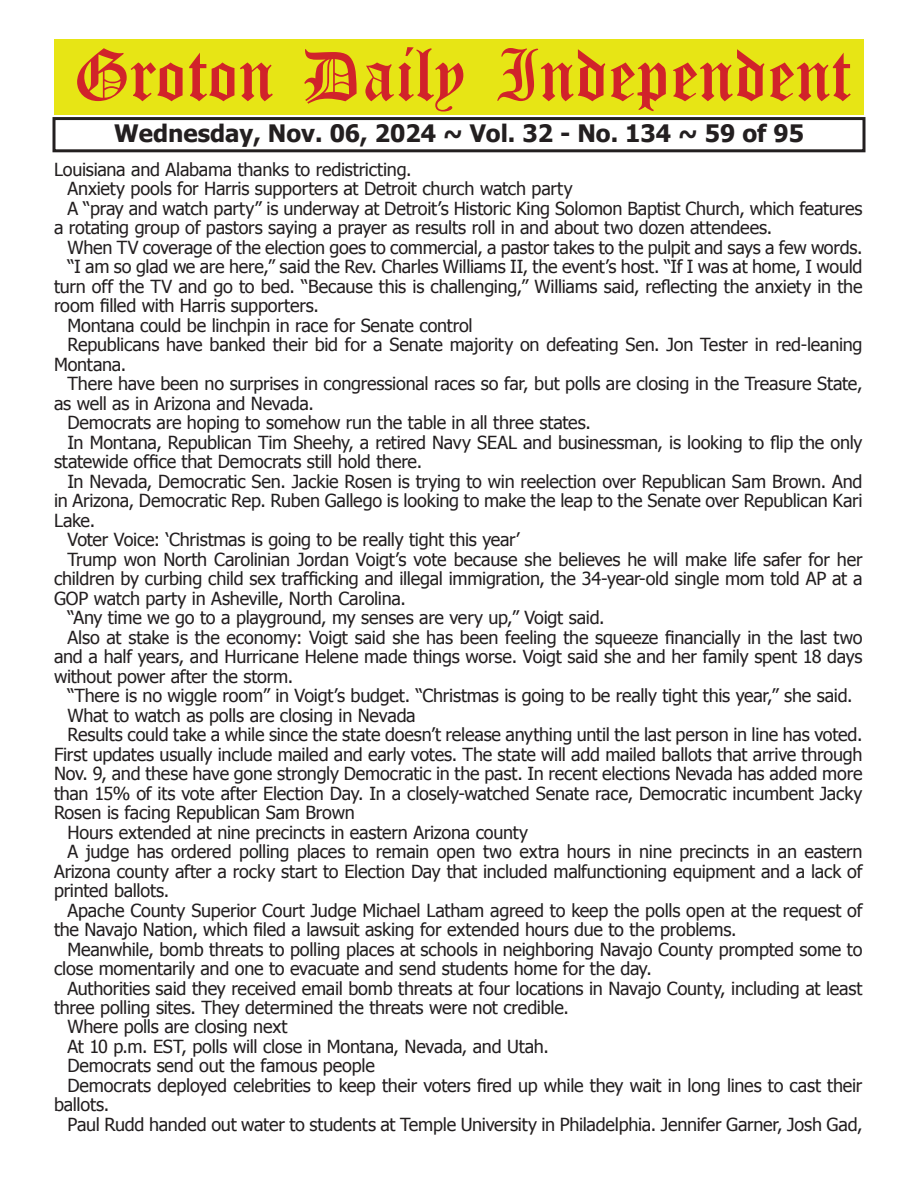
<style>
.page{position:relative;width:918px;height:1188px;background:#fff}
.page>*{position:absolute;margin:0;border:0;box-sizing:border-box;transform-origin:0 0}
.t1{font:54px "Old English Five";color:#d1232a}
.t2{font:700 24px "Tahoma";color:#231f20}
.t3{font:18px "Tahoma";letter-spacing:-.01em;color:#231f20}
</style>
<div class="page">
<div style="left:52px;top:117px;width:814px;height:35px;border:3px solid #231f20"></div>
<div style="left:54px;top:40px;width:810px;height:75px;background:#e7e515"></div>
<h1 class="t1" style="left:73px;top:50px;width:779px">Groton Daily Independent</h1>
<h2 class="t2" style="left:114px;top:116px;width:691px">Wednesday, Nov. 06, 2024 ~ Vol. 32 - No. 134 ~ 59 of 95</h2>
<p class="t3" style="left:54px;top:157px;width:359px">Louisiana and Alabama thanks to redistricting.</p>
<p class="t3" style="left:68px;top:177px;width:507px">Anxiety pools for Harris supporters at Detroit church watch party</p>
<p class="t3" style="left:68px;top:196px;width:797px">A “pray and watch party” is underway at Detroit’s Historic King Solomon Baptist Church, which features</p>
<p class="t3" style="left:54px;top:216px;width:720px">a rotating group of pastors saying a prayer as results roll in and about two dozen attendees.</p>
<p class="t3" style="left:68px;top:235px;width:797px">When TV coverage of the election goes to commercial, a pastor takes to the pulpit and says a few words.</p>
<p class="t3" style="left:68px;top:255px;width:797px">“I am so glad we are here,” said the Rev. Charles Williams II, the event’s host. “If I was at home, I would</p>
<p class="t3" style="left:54px;top:274px;width:810px">turn off the TV and go to bed. “Because this is challenging,” Williams said, reflecting the anxiety in the</p>
<p class="t3" style="left:54px;top:294px;width:267px">room filled with Harris supporters.</p>
<p class="t3" style="left:68px;top:313px;width:407px">Montana could be linchpin in race for Senate control</p>
<p class="t3" style="left:68px;top:333px;width:797px">Republicans have banked their bid for a Senate majority on defeating Sen. Jon Tester in red-leaning</p>
<p class="t3" style="left:54px;top:352px;width:74px">Montana.</p>
<p class="t3" style="left:68px;top:372px;width:797px">There have been no surprises in congressional races so far, but polls are closing in the Treasure State,</p>
<p class="t3" style="left:54px;top:391px;width:261px">as well as in Arizona and Nevada.</p>
<p class="t3" style="left:68px;top:411px;width:525px">Democrats are hoping to somehow run the table in all three states.</p>
<p class="t3" style="left:68px;top:430px;width:797px">In Montana, Republican Tim Sheehy, a retired Navy SEAL and businessman, is looking to flip the only</p>
<p class="t3" style="left:54px;top:450px;width:370px">statewide office that Democrats still hold there.</p>
<p class="t3" style="left:68px;top:469px;width:797px">In Nevada, Democratic Sen. Jackie Rosen is trying to win reelection over Republican Sam Brown. And</p>
<p class="t3" style="left:54px;top:489px;width:810px">in Arizona, Democratic Rep. Ruben Gallego is looking to make the leap to the Senate over Republican Kari</p>
<p class="t3" style="left:54px;top:508px;width:43px">Lake.</p>
<p class="t3" style="left:68px;top:528px;width:454px">Voter Voice: ‘Christmas is going to be really tight this year’</p>
<p class="t3" style="left:68px;top:547px;width:797px">Trump won North Carolinian Jordan Voigt’s vote because she believes he will make life safer for her</p>
<p class="t3" style="left:54px;top:567px;width:810px">children by curbing child sex trafficking and illegal immigration, the 34-year-old single mom told AP at a</p>
<p class="t3" style="left:54px;top:586px;width:353px">GOP watch party in Asheville, North Carolina.</p>
<p class="t3" style="left:68px;top:606px;width:539px">“Any time we go to a playground, my senses are very up,” Voigt said.</p>
<p class="t3" style="left:68px;top:625px;width:796px">Also at stake is the economy: Voigt said she has been feeling the squeeze financially in the last two</p>
<p class="t3" style="left:54px;top:645px;width:810px">and a half years, and Hurricane Helene made things worse. Voigt said she and her family spent 18 days</p>
<p class="t3" style="left:54px;top:664px;width:241px">without power after the storm.</p>
<p class="t3" style="left:68px;top:683px;width:787px">“There is no wiggle room” in Voigt’s budget. “Christmas is going to be really tight this year,” she said.</p>
<p class="t3" style="left:68px;top:703px;width:350px">What to watch as polls are closing in Nevada</p>
<p class="t3" style="left:68px;top:722px;width:796px">Results could take a while since the state doesn’t release anything until the last person in line has voted.</p>
<p class="t3" style="left:54px;top:742px;width:810px">First updates usually include mailed and early votes. The state will add mailed ballots that arrive through</p>
<p class="t3" style="left:54px;top:761px;width:810px">Nov. 9, and these have gone strongly Democratic in the past. In recent elections Nevada has added more</p>
<p class="t3" style="left:54px;top:781px;width:810px">than 15% of its vote after Election Day. In a closely-watched Senate race, Democratic incumbent Jacky</p>
<p class="t3" style="left:54px;top:800px;width:302px">Rosen is facing Republican Sam Brown</p>
<p class="t3" style="left:68px;top:820px;width:462px">Hours extended at nine precincts in eastern Arizona county</p>
<p class="t3" style="left:68px;top:839px;width:797px">A judge has ordered polling places to remain open two extra hours in nine precincts in an eastern</p>
<p class="t3" style="left:54px;top:859px;width:810px">Arizona county after a rocky start to Election Day that included malfunctioning equipment and a lack of</p>
<p class="t3" style="left:54px;top:878px;width:117px">printed ballots.</p>
<p class="t3" style="left:68px;top:898px;width:796px">Apache County Superior Court Judge Michael Latham agreed to keep the polls open at the request of</p>
<p class="t3" style="left:54px;top:917px;width:684px">the Navajo Nation, which filed a lawsuit asking for extended hours due to the problems.</p>
<p class="t3" style="left:68px;top:937px;width:797px">Meanwhile, bomb threats to polling places at schools in neighboring Navajo County prompted some to</p>
<p class="t3" style="left:54px;top:956px;width:599px">close momentarily and one to evacuate and send students home for the day.</p>
<p class="t3" style="left:68px;top:976px;width:796px">Authorities said they received email bomb threats at four locations in Navajo County, including at least</p>
<p class="t3" style="left:54px;top:995px;width:516px">three polling sites. They determined the threats were not credible.</p>
<p class="t3" style="left:68px;top:1015px;width:222px">Where polls are closing next</p>
<p class="t3" style="left:68px;top:1034px;width:483px">At 10 p.m. EST, polls will close in Montana, Nevada, and Utah.</p>
<p class="t3" style="left:68px;top:1054px;width:309px">Democrats send out the famous people</p>
<p class="t3" style="left:68px;top:1073px;width:796px">Democrats deployed celebrities to keep their voters fired up while they wait in long lines to cast their</p>
<p class="t3" style="left:54px;top:1093px;width:57px">ballots.</p>
<p class="t3" style="left:68px;top:1112px;width:797px">Paul Rudd handed out water to students at Temple University in Philadelphia. Jennifer Garner, Josh Gad,</p>
</div>
